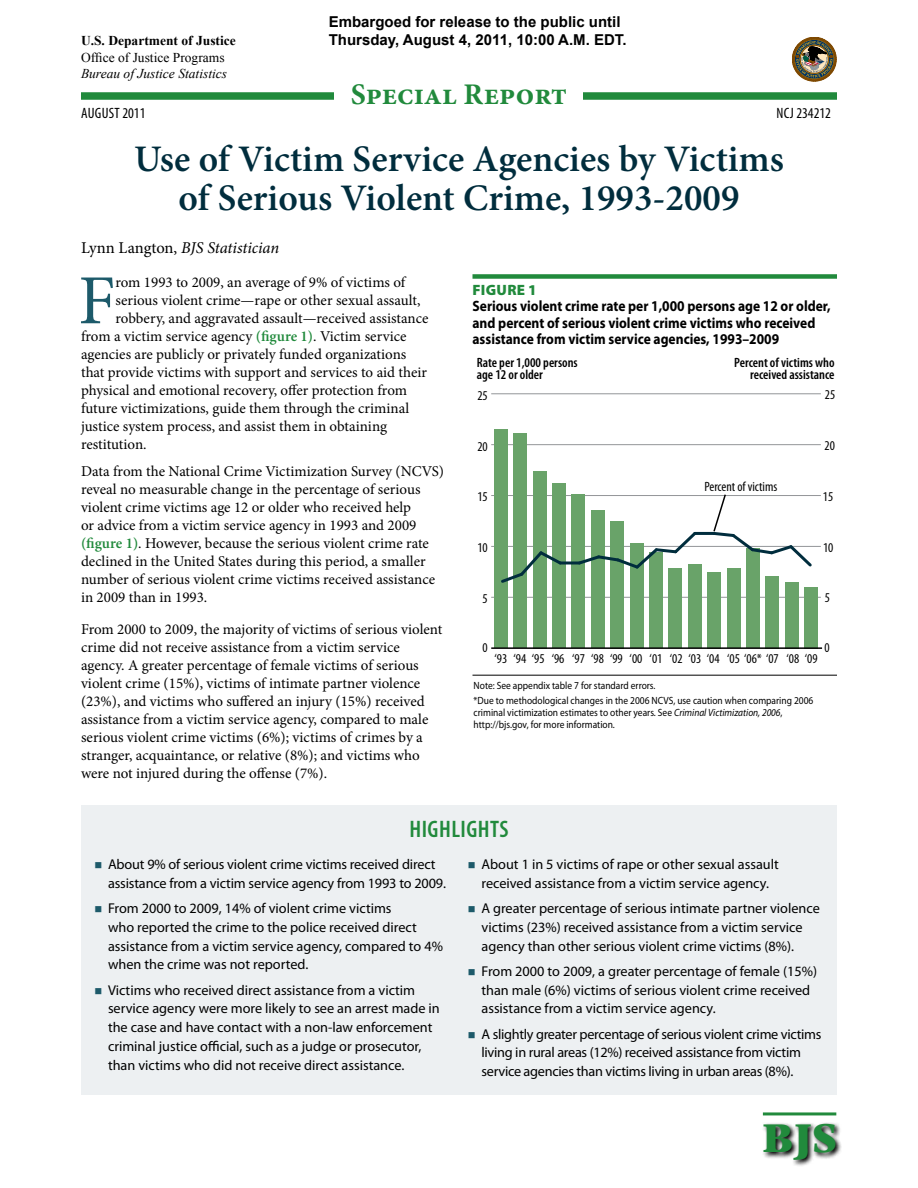
<style>
.page{position:relative;width:918px;height:1188px;background:#fff}
.page>*{position:absolute;margin:0;border:0;box-sizing:border-box;transform-origin:0 0}
.t1{font:70.35px "Minion Pro";color:#1d5a6a}
.t2{font:900 42px "Photina Casual";color:#218a3c}
.t3{font:600 37.5px/39px "Minion Pro";color:#002d3d;text-align:center}
.t4{font:700 30px "Minion Pro";color:#218a3c}
.t5{font:600 condensed 24px "Myriad Pro";letter-spacing:.02em;color:#218a3c}
.t6{font:italic 16.5px "Minion Pro";letter-spacing:-.01em;color:#000}
.t7{font:15px/18px "Minion Pro";color:#000}
.t8{font:700 15px/16.5px "Myriad Pro";color:#000;scale:.9 1}
.t9{font:700 15px/18px "Arial";color:#000}
.t10{font:condensed 15px "Myriad Pro";color:#000}
.t11{font:900 15px "Myriad Pro";letter-spacing:.02em;color:#218a3c}
.t12{font:14.25px/18.8px "Myriad Pro";color:#000}
.t13{font:14.25px/18.8px "Myriad Pro";letter-spacing:-.02em;color:#000}
.t14{font:condensed 13.5px "Myriad Pro";color:#000}
.t15{font:600 condensed 13.5px/12px "Myriad Pro";color:#000;text-align:right}
.t16{font:italic 13.5px "Times New Roman";color:#000}
.t17{font:700 13.5px "Times New Roman";color:#000}
.t18{font:13.5px "Times New Roman";color:#000}
.t19{font:10.5px/14.7px "Myriad Pro";color:#000;scale:.9 1}
.s1{font-style:normal}
.s2{font-weight:600;color:#218a3c}
.s3{font-style:italic}
</style>
<div class="page">
<hr style="left:763px;top:1112px;width:73px;height:3px;background:#218a3c">
<div style="left:81px;top:92px;width:756px;height:8px;background:#218a3c"></div>
<svg style="left:792px;top:37px;width:44px;height:44px"></svg>
<svg style="left:763px;top:1122px;width:79px;height:44px"></svg>
<div style="left:335px;top:82px;width:248px;height:35px;background:#fff"></div>
<div style="left:81px;top:805px;width:756px;height:289px;background:#edf0f2"></div>
<hr style="left:491px;top:597px;width:330px;height:1px;background:#939598">
<hr style="left:491px;top:546px;width:330px;height:1px;background:#939598">
<hr style="left:491px;top:495px;width:330px;height:1px;background:#939598">
<hr style="left:491px;top:444px;width:330px;height:1px;background:#939598">
<hr style="left:491px;top:394px;width:330px;height:1px;background:#939598">
<div style="left:494px;top:429px;width:14px;height:219px;background:#69a369"></div>
<div style="left:513px;top:433px;width:14px;height:215px;background:#69a369"></div>
<div style="left:533px;top:471px;width:14px;height:177px;background:#69a369"></div>
<div style="left:552px;top:483px;width:14px;height:165px;background:#69a369"></div>
<div style="left:572px;top:495px;width:13px;height:153px;background:#69a369"></div>
<div style="left:591px;top:511px;width:14px;height:137px;background:#69a369"></div>
<div style="left:610px;top:521px;width:14px;height:127px;background:#69a369"></div>
<div style="left:630px;top:543px;width:14px;height:105px;background:#69a369"></div>
<div style="left:649px;top:553px;width:14px;height:95px;background:#69a369"></div>
<div style="left:668px;top:569px;width:14px;height:79px;background:#69a369"></div>
<div style="left:688px;top:565px;width:14px;height:83px;background:#69a369"></div>
<div style="left:707px;top:572px;width:14px;height:76px;background:#69a369"></div>
<div style="left:727px;top:569px;width:14px;height:79px;background:#69a369"></div>
<div style="left:746px;top:548px;width:14px;height:100px;background:#69a369"></div>
<div style="left:765px;top:576px;width:14px;height:72px;background:#69a369"></div>
<div style="left:785px;top:582px;width:14px;height:66px;background:#69a369"></div>
<div style="left:804px;top:587px;width:14px;height:61px;background:#69a369"></div>
<svg style="left:501px;top:551px;width:63px;height:32px"></svg>
<hr style="left:560px;top:561px;width:19px;height:3px;background:#002d3d">
<svg style="left:576px;top:531px;width:123px;height:38px"></svg>
<hr style="left:695px;top:532px;width:19px;height:3px;background:#002d3d">
<hr style="left:491px;top:647px;width:331px;height:2px;background:#000">
<svg style="left:711px;top:494px;width:103px;height:75px"></svg>
<div style="left:472px;top:274px;width:365px;height:5px;background:#218a3c"></div>
<hr style="left:472px;top:675px;width:365px;height:1px;background:#000">
<p class="t17" style="left:81px;top:31px;width:156px">U.S. Department of Justice</p>
<p class="t18" style="left:81px;top:48px;width:145px">Office of Justice Programs</p>
<p class="t16" style="left:81px;top:64px;width:148px">Bureau of Justice Statistics</p>
<p class="t9" style="left:329px;top:13px;width:299px">Embargoed for release to the public until<br>Thursday, August 4, 2011, 10:00 A.M. EDT.</p>
<h3 class="t4" style="left:351px;top:74px;width:218px">Special Report</h3>
<p class="t10" style="left:81px;top:103px;width:66px">August 2011</p>
<p class="t10" style="left:776px;top:103px;width:56px">ncj 234212</p>
<h3 class="t3" style="left:134px;top:140px;width:651px">Use of Victim Service Agencies by Victims of Serious Violent Crime, 1993-2009</h3>
<p class="t6" style="left:81px;top:236px;width:200px"><span class="s1">Lynn Langton,</span> BJS Statistician</p>
<h1 class="t1" style="left:78px;top:254px;width:39px">F</h1>
<p class="t7" style="left:115px;top:274px;width:291px">rom 1993 to 2009, an average of 9% of victims of</p>
<p class="t7" style="left:115px;top:292px;width:307px">serious violent crime—rape or other sexual assault,</p>
<p class="t7" style="left:115px;top:310px;width:315px">robbery, and aggravated assault—received assistance</p>
<p class="t7" style="left:81px;top:328px;width:327px">from a victim service agency <span class="s2">(figure 1)</span>. Victim service</p>
<p class="t7" style="left:81px;top:346px;width:327px">agencies are publicly or privately funded organizations</p>
<p class="t7" style="left:81px;top:364px;width:348px">that provide victims with support and services to aid their</p>
<p class="t7" style="left:81px;top:382px;width:328px">physical and emotional recovery, offer protection from</p>
<p class="t7" style="left:81px;top:400px;width:330px">future victimizations, guide them through the criminal</p>
<p class="t7" style="left:81px;top:418px;width:308px">justice system process, and assist them in obtaining</p>
<p class="t7" style="left:81px;top:436px;width:67px">restitution.</p>
<p class="t7" style="left:81px;top:463px;width:365px">Data from the National Crime Victimization Survey (NCVS) reveal no measurable change in the percentage of serious violent crime victims age 12 or older who received help<br>or advice from a victim service agency in 1993 and 2009 <span class="s2">(figure 1)</span>. However, because the serious violent crime rate declined in the United States during this period, a smaller number of serious violent crime victims received assistance in 2009 than in 1993.</p>
<p class="t7" style="left:81px;top:620px;width:363px">From 2000 to 2009, the majority of victims of serious violent crime did not receive assistance from a victim service agency. A greater percentage of female victims of serious violent crime (15%), victims of intimate partner violence (23%), and victims who suffered an injury (15%) received assistance from a victim service agency, compared to male serious violent crime victims (6%); victims of crimes by a stranger, acquaintance, or relative (8%); and victims who were not injured during the offense (7%).</p>
<p class="t11" style="left:472px;top:280px;width:66px">FIGURE 1</p>
<p class="t8" style="left:472px;top:298px;width:400px">Serious violent crime rate per 1,000 persons age 12 or older, and percent of serious violent crime victims who received assistance from victim service agencies, 1993–2009</p>
<p class="t15" style="left:477px;top:356px;width:102px;text-align:left">Rate per 1,000 persons age 12 or older</p>
<p class="t15" style="left:734px;top:356px;width:102px">Percent of victims who received assistance</p>
<p class="t14" style="left:477px;top:387px;width:12px">25</p>
<p class="t14" style="left:825px;top:387px;width:12px">25</p>
<p class="t14" style="left:477px;top:438px;width:12px">20</p>
<p class="t14" style="left:825px;top:438px;width:12px">20</p>
<p class="t14" style="left:477px;top:489px;width:12px">15</p>
<p class="t14" style="left:704px;top:479px;width:74px">Percent of victims</p>
<p class="t14" style="left:823px;top:488px;width:12px">15</p>
<p class="t14" style="left:477px;top:540px;width:12px">10</p>
<p class="t14" style="left:823px;top:540px;width:12px">10</p>
<p class="t14" style="left:483px;top:590px;width:7px">5</p>
<p class="t14" style="left:825px;top:590px;width:7px">5</p>
<p class="t14" style="left:483px;top:640px;width:7px">0</p>
<p class="t14" style="left:825px;top:640px;width:7px">0</p>
<p class="t14" style="left:495px;top:651px;width:325px">‘93 ‘94 ‘95 ‘96 ‘97 ‘98 ‘99 ‘00 ‘01 ‘02 ‘03 ‘04 ‘05 ‘06* ‘07 ‘08 ‘09</p>
<p class="t19" style="left:474px;top:678px;width:379px">Note: See appendix table 7 for standard errors.<br>*Due to methodological changes in the 2006 NCVS, use caution when comparing 2006</p>
<p class="t19" style="left:474px;top:706px;width:345px;line-height:12px">criminal victimization estimates to other years. See <span class="s3">Criminal Victimization, 2006</span>, http://bjs.gov, for more information.</p>
<h3 class="t5" style="left:409px;top:814px;width:101px">Highlights</h3>
<p class="t12" style="left:108px;top:855px;width:340px">About 9% of serious violent crime victims received direct assistance from a victim service agency from 1993 to 2009.</p>
<p class="t12" style="left:108px;top:899px;width:336px">From 2000 to 2009, 14% of violent crime victims<br>who reported the crime to the police received direct assistance from a victim service agency, compared to 4% when the crime was not reported.</p>
<p class="t12" style="left:108px;top:980px;width:333px">Victims who received direct assistance from a victim service agency were more likely to see an arrest made in the case and have contact with a non-law enforcement criminal justice official, such as a judge or prosecutor, than victims who did not receive direct assistance.</p>
<p class="t12" style="left:482px;top:855px;width:299px">About 1 in 5 victims of rape or other sexual assault received assistance from a victim service agency.</p>
<p class="t12" style="left:482px;top:899px;width:340px">A greater percentage of serious intimate partner violence victims (23%) received assistance from a victim service agency than other serious violent crime victims (8%).</p>
<p class="t12" style="left:482px;top:961px;width:337px">From 2000 to 2009, a greater percentage of female (15%) than male (6%) victims of serious violent crime received assistance from a victim service agency.</p>
<p class="t13" style="left:482px;top:1024px;width:341px">A slightly greater percentage of serious violent crime victims living in rural areas (12%) received assistance from victim service agencies than victims living in urban areas (8%).</p>
<h2 class="t2" style="left:763px;top:1112px;width:76px">BJS</h2>
</div>
